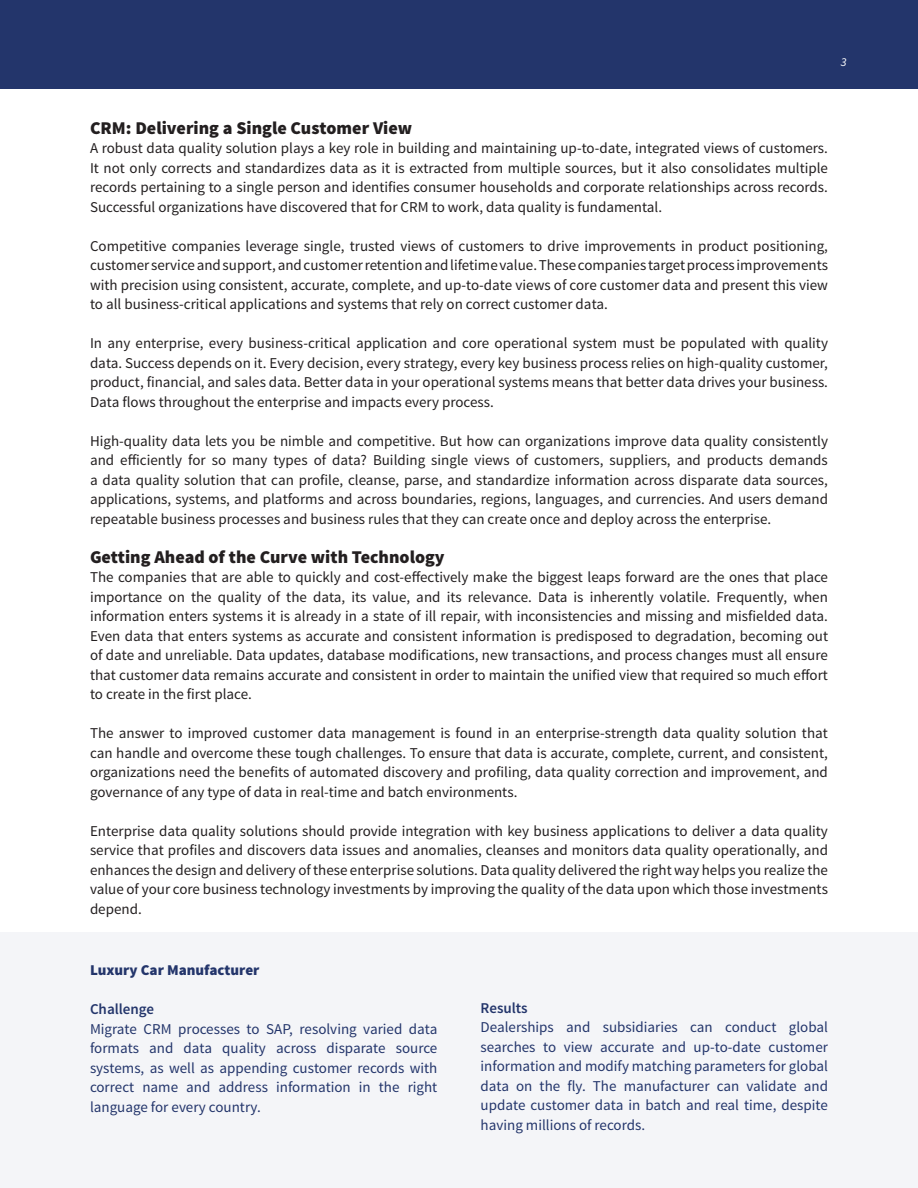
<style>
.page{position:relative;width:918px;height:1188px;background:#fff}
.page>*{position:absolute;margin:0;border:0;box-sizing:border-box;transform-origin:0 0}
.Subhead{font:900 18px "Source Sans Pro";color:#231f20}
.Body_Copy{font:15px/19.5px "Source Sans Pro";color:#231f20;text-align:justify}
.CallOut-Title{font:15px/19.5px "Source Sans Pro";color:#23356b;text-align:justify}
.CallOut-Title-2{font:900 15px "Source Sans Pro";color:#23356b}
.CallOut-Title-3{font:600 15px "Source Sans Pro";color:#23356b}
.Call_Out{font:italic 12px "Source Sans Pro";color:#fff}
</style>
<div class="page">
<div style="left:0;top:0;width:918px;height:88px;background:#23356b"></div>
<div style="left:0;top:932px;width:918px;height:256px;background:#f4f5f8"></div>
<p class="Call_Out" style="left:841px;top:55px;width:7px">3</p>
<p class="Subhead" style="left:90px;top:116px;width:324px">CRM: Delivering a Single Customer View</p>
<p class="Body_Copy" style="left:90px;top:139px;width:740px">A robust data quality solution plays a key role in building and maintaining up-to-date, integrated views of customers.<br>It not only corrects and standardizes data as it is extracted from multiple sources, but it also consolidates multiple records pertaining to a single person and identifies consumer households and corporate relationships across records.<br>Successful organizations have discovered that for CRM to work, data quality is fundamental.</p>
<p class="Body_Copy" style="left:90px;top:236px;width:740px">Competitive companies leverage single, trusted views of customers to drive improvements in product positioning, customer service and support, and customer retention and lifetime value. These companies target process improvements with precision using consistent, accurate, complete, and up-to-date views of core customer data and present this view to all business-critical applications and systems that rely on correct customer data.</p>
<p class="Body_Copy" style="left:90px;top:334px;width:740px">In any enterprise, every business-critical application and core operational system must be populated with quality data. Success depends on it. Every decision, every strategy, every key business process relies on high-quality customer, product, financial, and sales data. Better data in your operational systems means that better data drives your business.<br>Data flows throughout the enterprise and impacts every process.</p>
<p class="Body_Copy" style="left:90px;top:431px;width:740px">High-quality data lets you be nimble and competitive. But how can organizations improve data quality consistently and efficiently for so many types of data? Building single views of customers, suppliers, and products demands a data quality solution that can profile, cleanse, parse, and standardize information across disparate data sources, applications, systems, and platforms and across boundaries, regions, languages, and currencies. And users demand repeatable business processes and business rules that they can create once and deploy across the enterprise.</p>
<p class="Subhead" style="left:90px;top:545px;width:356px">Getting Ahead of the Curve with Technology</p>
<p class="Body_Copy" style="left:90px;top:568px;width:740px">The companies that are able to quickly and cost-effectively make the biggest leaps forward are the ones that place importance on the quality of the data, its value, and its relevance. Data is inherently volatile. Frequently, when information enters systems it is already in a state of ill repair, with inconsistencies and missing and misfielded data.<br>Even data that enters systems as accurate and consistent information is predisposed to degradation, becoming out of date and unreliable. Data updates, database modifications, new transactions, and process changes must all ensure that customer data remains accurate and consistent in order to maintain the unified view that required so much effort to create in the first place.</p>
<p class="Body_Copy" style="left:90px;top:724px;width:740px">The answer to improved customer data management is found in an enterprise-strength data quality solution that can handle and overcome these tough challenges. To ensure that data is accurate, complete, current, and consistent, organizations need the benefits of automated discovery and profiling, data quality correction and improvement, and governance of any type of data in real-time and batch environments.</p>
<p class="Body_Copy" style="left:90px;top:821px;width:740px">Enterprise data quality solutions should provide integration with key business applications to deliver a data quality service that profiles and discovers data issues and anomalies, cleanses and monitors data quality operationally, and enhances the design and delivery of these enterprise solutions. Data quality delivered the right way helps you realize the value of your core business technology investments by improving the quality of the data upon which those investments depend.</p>
<p class="CallOut-Title-2" style="left:90px;top:961px;width:171px">Luxury Car Manufacturer</p>
<p class="CallOut-Title-3" style="left:90px;top:1000px;width:66px">Challenge</p>
<p class="CallOut-Title" style="left:90px;top:1019px;width:349px">Migrate CRM processes to SAP, resolving varied data formats and data quality across disparate source systems, as well as appending customer records with correct name and address information in the right language for every country.</p>
<p class="CallOut-Title-3" style="left:481px;top:999px;width:49px">Results</p>
<p class="CallOut-Title" style="left:481px;top:1018px;width:349px">Dealerships and subsidiaries can conduct global searches to view accurate and up-to-date customer information and modify matching parameters for global data on the fly. The manufacturer can validate and update customer data in batch and real time, despite having millions of records.</p>
</div>
